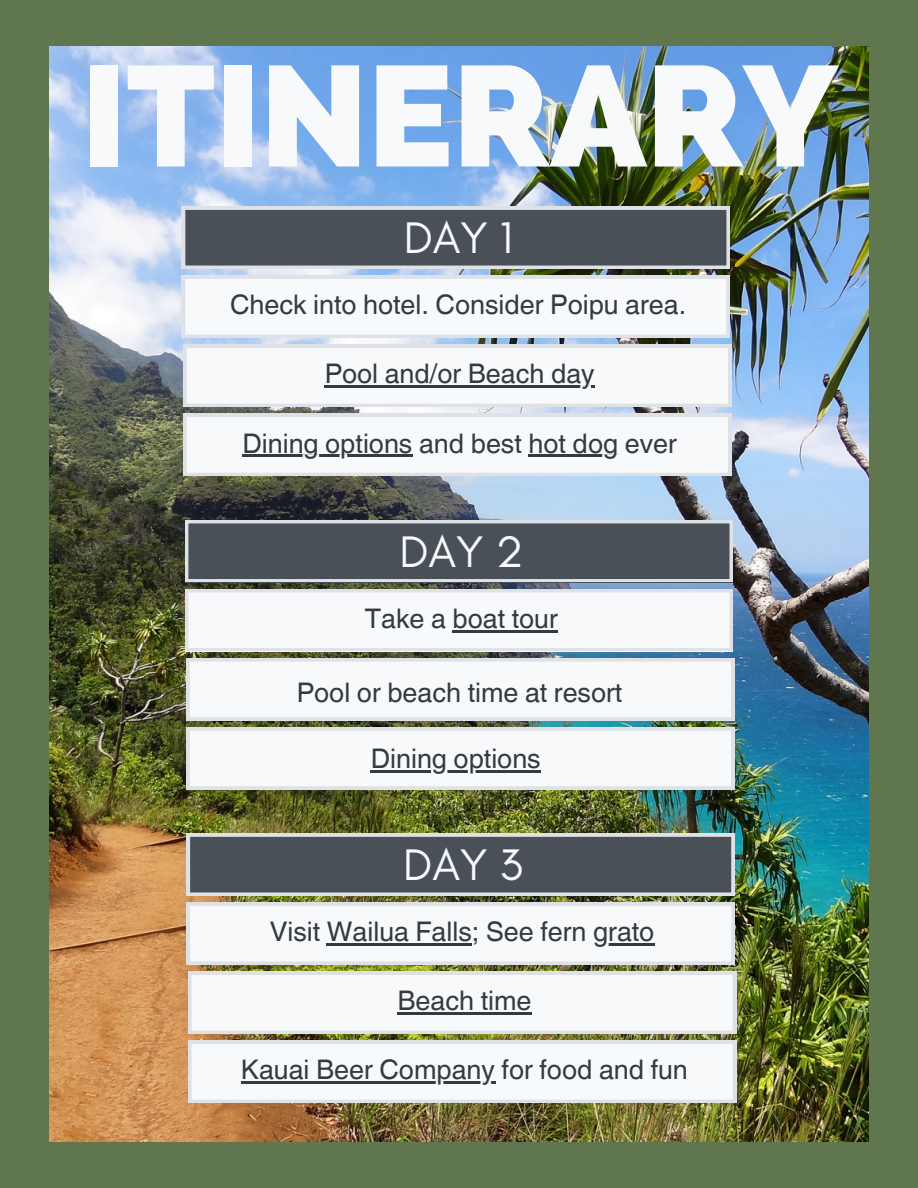
<style>
.page{position:relative;width:918px;height:1188px;background:#5f764f}
.page>*{position:absolute;margin:0;border:0;box-sizing:border-box;transform-origin:0 0}
.t1{font:800 142.5px "Raleway";color:#f8f9fa}
.t2{font:45px "Glacial Indifference";color:#f8f9fa}
.t3{font:27px "Helvetica World";color:#343a40}
</style>
<div class="page">
<img style="left:49px;top:46px;width:819px;height:1096px">
<svg style="left:182px;top:207px;width:548px;height:61px;background:#575e65"></svg>
<svg style="left:182px;top:276px;width:548px;height:61px;background:#f5f6f7"></svg>
<svg style="left:183px;top:345px;width:548px;height:62px;background:#f3f4f6"></svg>
<svg style="left:183px;top:414px;width:548px;height:62px;background:#f3f5f6"></svg>
<svg style="left:185px;top:520px;width:548px;height:62px;background:#596067"></svg>
<svg style="left:185px;top:589px;width:548px;height:62px;background:#f4f5f7"></svg>
<svg style="left:186px;top:658px;width:548px;height:62px;background:#f5f6f7"></svg>
<svg style="left:186px;top:727px;width:548px;height:62px;background:#f4f5f6"></svg>
<svg style="left:187px;top:833px;width:548px;height:62px;background:#5a6067"></svg>
<svg style="left:187px;top:902px;width:548px;height:62px;background:#f3f5f6"></svg>
<svg style="left:188px;top:972px;width:548px;height:61px;background:#f4f5f7"></svg>
<svg style="left:188px;top:1041px;width:548px;height:62px;background:#f3f4f6"></svg>
<hr style="left:325px;top:386px;width:270px;height:2px;background:#343a40">
<hr style="left:242px;top:455px;width:171px;height:2px;background:#343a40">
<hr style="left:529px;top:455px;width:89px;height:2px;background:#343a40">
<hr style="left:453px;top:630px;width:105px;height:2px;background:#343a40">
<hr style="left:397px;top:1013px;width:135px;height:2px;background:#343a40">
<hr style="left:327px;top:944px;width:145px;height:2px;background:#343a40">
<hr style="left:593px;top:944px;width:61px;height:2px;background:#343a40">
<hr style="left:241px;top:1082px;width:254px;height:2px;background:#343a40">
<hr style="left:371px;top:770px;width:170px;height:2px;background:#343a40">
<h1 class="t1" style="left:81px;top:33px;width:757px">ITINERARY</h1>
<h2 class="t2" style="left:404px;top:211px;width:111px">DAY 1</h2>
<p class="t3" style="left:230px;top:289px;width:458px">Check into hotel. Consider Poipu area.</p>
<p class="t3" style="left:325px;top:358px;width:271px">Pool and/or Beach day</p>
<p class="t3" style="left:242px;top:427px;width:436px">Dining options and best hot dog ever</p>
<h2 class="t2" style="left:399px;top:524px;width:125px">DAY 2</h2>
<p class="t3" style="left:365px;top:602px;width:194px">Take a boat tour</p>
<p class="t3" style="left:297px;top:676px;width:327px">Pool or beach time at resort</p>
<p class="t3" style="left:371px;top:743px;width:171px">Dining options</p>
<h2 class="t2" style="left:403px;top:838px;width:121px">DAY 3</h2>
<p class="t3" style="left:270px;top:916px;width:386px">Visit Wailua Falls; See fern grato</p>
<p class="t3" style="left:397px;top:985px;width:135px">Beach time</p>
<p class="t3" style="left:241px;top:1054px;width:448px">Kauai Beer Company for food and fun</p>
</div>
